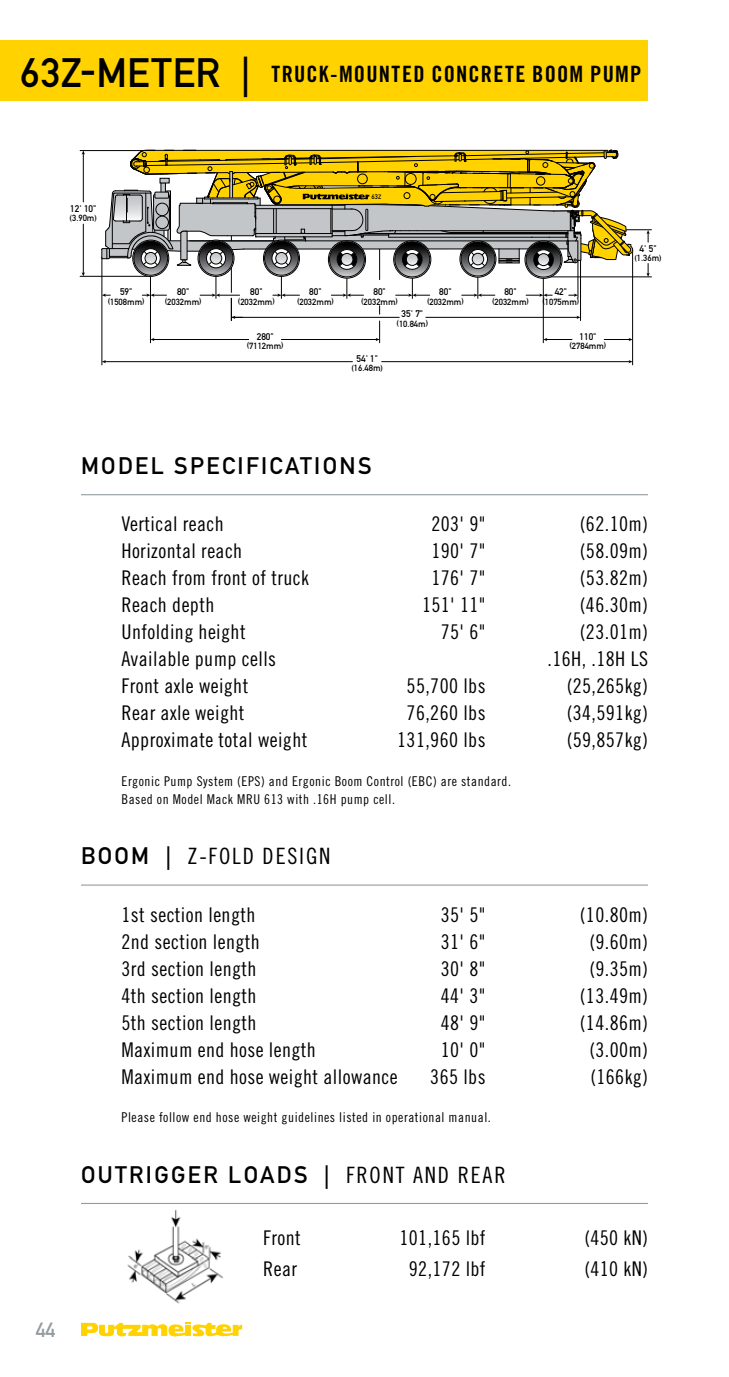
<style>
.page{position:relative;width:729px;height:1377px;background:#fff}
.page>*{position:absolute;margin:0;border:0;box-sizing:border-box;transform-origin:0 0}
.t1{font:23.62px "DIN Mittelschrift";letter-spacing:.1em;color:#000}
.t2{font:22.5px "Trade Gothic Bold Cond Twenty";letter-spacing:.055em;color:#000}
.t3{font:22.5px "Trade Gothic Cond Eighteen";letter-spacing:.08em;color:#000}
.t4{font:20.25px "Trade Gothic Cond Eighteen";letter-spacing:.02em;color:#000}
.t5{font:20.25px "DIN Mittelschrift";color:#949ca1}
.t6{font:13.5px/18px "Trade Gothic Cond Eighteen";letter-spacing:.04em;color:#000}
.t7{font:9.67px "DIN Mittelschrift Std";color:#000}
.t8{font:8.78px "DIN Mittelschrift Std";color:#000}
.t9{font:6.75px "DIN Mittelschrift Std";color:#000}
.s1{font-family:"DIN Mittelschrift";font-size:40.5px}
.s2{font-size:6.3px}
.s3{font-family:"DIN Mittelschrift";font-size:23.62px}
.s4{font-family:"Trade Gothic Cond Eighteen";font-size:22.5px}
</style>
<div class="page">
<svg style="left:81px;top:1322px;width:161px;height:15px"></svg>
<div style="left:0;top:40px;width:648px;height:61px;background:#ffd200"></div>
<hr style="left:105px;top:361px;width:247px;height:1px;background:#000">
<hr style="left:382px;top:361px;width:248px;height:1px;background:#000">
<hr style="left:102px;top:257px;width:1px;height:108px;background:#000">
<hr style="left:632px;top:250px;width:1px;height:115px;background:#000">
<hr style="left:83px;top:153px;width:1px;height:49px;background:#000">
<svg style="left:82px;top:151px;width:3px;height:4px"></svg>
<hr style="left:83px;top:224px;width:1px;height:49px;background:#000">
<svg style="left:82px;top:272px;width:3px;height:4px"></svg>
<hr style="left:80px;top:150px;width:66px;height:1px;background:#000">
<hr style="left:80px;top:276px;width:71px;height:1px;background:#000">
<svg style="left:101px;top:150px;width:550px;height:193px"></svg>
<img style="left:127px;top:1209px;width:96px;height:95px">
<hr style="left:81px;top:494px;width:567px;height:1px;background:#949ca1">
<hr style="left:81px;top:885px;width:567px;height:1px;background:#949ca1">
<hr style="left:81px;top:1203px;width:567px;height:1px;background:#949ca1">
<p class="t2" style="left:20px;top:60px;width:623px"><span class="s1">63Z-METER |</span> TRUCK-MOUNTED CONCRETE BOOM PUMP</p>
<p class="t7" style="left:70px;top:203px;width:28px">12' 10"</p>
<p class="t8" style="left:70px;top:213px;width:29px">(3.90m)</p>
<p class="t7" style="left:120px;top:286px;width:14px">59"</p>
<p class="t8" style="left:108px;top:297px;width:38px">(1508mm)</p>
<p class="t7" style="left:177px;top:286px;width:14px">80"</p>
<p class="t8" style="left:165px;top:297px;width:38px">(2032mm)</p>
<p class="t9" style="left:372px;top:193px;width:11px">63<span class="s2">Z</span></p>
<p class="t7" style="left:250px;top:286px;width:14px">80"</p>
<p class="t8" style="left:238px;top:297px;width:38px">(2032mm)</p>
<p class="t7" style="left:257px;top:330px;width:18px">280"</p>
<p class="t8" style="left:247px;top:341px;width:38px">(7112mm)</p>
<p class="t7" style="left:309px;top:286px;width:14px">80"</p>
<p class="t8" style="left:297px;top:297px;width:38px">(2032mm)</p>
<p class="t7" style="left:373px;top:286px;width:14px">80"</p>
<p class="t8" style="left:361px;top:297px;width:38px">(2032mm)</p>
<p class="t7" style="left:439px;top:286px;width:14px">80"</p>
<p class="t8" style="left:427px;top:297px;width:38px">(2032mm)</p>
<p class="t7" style="left:356px;top:353px;width:23px">54' 1"</p>
<p class="t8" style="left:351px;top:363px;width:33px">(16.48m)</p>
<p class="t7" style="left:402px;top:308px;width:23px">35' 7"</p>
<p class="t8" style="left:397px;top:319px;width:33px">(10.84m)</p>
<p class="t7" style="left:504px;top:286px;width:14px">80"</p>
<p class="t8" style="left:492px;top:297px;width:38px">(2032mm)</p>
<p class="t7" style="left:555px;top:286px;width:14px">42"</p>
<p class="t8" style="left:542px;top:297px;width:38px">(1075mm)</p>
<p class="t7" style="left:579px;top:330px;width:18px">110"</p>
<p class="t8" style="left:569px;top:341px;width:38px">(2784mm)</p>
<p class="t7" style="left:640px;top:243px;width:18px">4' 5"</p>
<p class="t8" style="left:634px;top:253px;width:29px">(1.36m)</p>
<p class="t1" style="left:81px;top:452px;width:292px">MODEL SPECIFICATIONS</p>
<p class="t4" style="left:122px;top:512px;width:104px">Vertical reach</p>
<p class="t4" style="left:431px;top:512px;width:56px">203' 9"</p>
<p class="t4" style="left:580px;top:512px;width:70px">(62.10m)</p>
<p class="t4" style="left:122px;top:539px;width:122px">Horizontal reach</p>
<p class="t4" style="left:431px;top:539px;width:56px">190' 7"</p>
<p class="t4" style="left:580px;top:539px;width:70px">(58.09m)</p>
<p class="t4" style="left:122px;top:566px;width:189px">Reach from front of truck</p>
<p class="t4" style="left:431px;top:566px;width:56px">176' 7"</p>
<p class="t4" style="left:580px;top:566px;width:70px">(53.82m)</p>
<p class="t4" style="left:122px;top:593px;width:94px">Reach depth</p>
<p class="t4" style="left:422px;top:593px;width:65px">151' 11"</p>
<p class="t4" style="left:580px;top:593px;width:70px">(46.30m)</p>
<p class="t4" style="left:122px;top:620px;width:126px">Unfolding height</p>
<p class="t4" style="left:441px;top:620px;width:46px">75' 6"</p>
<p class="t4" style="left:580px;top:620px;width:70px">(23.01m)</p>
<p class="t4" style="left:122px;top:647px;width:156px">Available pump cells</p>
<p class="t4" style="left:548px;top:647px;width:102px">.16H, .18H LS</p>
<p class="t4" style="left:122px;top:674px;width:128px">Front axle weight</p>
<p class="t4" style="left:407px;top:674px;width:80px">55,700 lbs</p>
<p class="t4" style="left:567px;top:674px;width:83px">(25,265kg)</p>
<p class="t4" style="left:122px;top:701px;width:125px">Rear axle weight</p>
<p class="t4" style="left:407px;top:701px;width:80px">76,260 lbs</p>
<p class="t4" style="left:567px;top:701px;width:83px">(34,591kg)</p>
<p class="t4" style="left:122px;top:728px;width:187px">Approximate total weight</p>
<p class="t4" style="left:397px;top:728px;width:90px">131,960 lbs</p>
<p class="t4" style="left:567px;top:728px;width:83px">(59,857kg)</p>
<p class="t6" style="left:122px;top:772px;width:391px">Ergonic Pump System (EPS) and Ergonic Boom Control (EBC) are standard.<br>Based on Model Mack MRU 613 with .16H pump cell.</p>
<p class="t3" style="left:81px;top:843px;width:251px"><span class="s3">BOOM |</span> Z-FOLD DESIGN</p>
<p class="t4" style="left:122px;top:902px;width:135px">1st section length</p>
<p class="t4" style="left:441px;top:902px;width:46px">35' 5"</p>
<p class="t4" style="left:580px;top:902px;width:70px">(10.80m)</p>
<p class="t4" style="left:122px;top:929px;width:140px">2nd section length</p>
<p class="t4" style="left:441px;top:929px;width:46px">31' 6"</p>
<p class="t4" style="left:589px;top:929px;width:60px">(9.60m)</p>
<p class="t4" style="left:122px;top:956px;width:137px">3rd section length</p>
<p class="t4" style="left:441px;top:956px;width:46px">30' 8"</p>
<p class="t4" style="left:589px;top:956px;width:60px">(9.35m)</p>
<p class="t4" style="left:122px;top:983px;width:137px">4th section length</p>
<p class="t4" style="left:441px;top:983px;width:46px">44' 3"</p>
<p class="t4" style="left:580px;top:983px;width:70px">(13.49m)</p>
<p class="t4" style="left:122px;top:1010px;width:137px">5th section length</p>
<p class="t4" style="left:441px;top:1010px;width:46px">48' 9"</p>
<p class="t4" style="left:580px;top:1010px;width:70px">(14.86m)</p>
<p class="t4" style="left:122px;top:1037px;width:196px">Maximum end hose length</p>
<p class="t4" style="left:441px;top:1037px;width:46px">10' 0"</p>
<p class="t4" style="left:589px;top:1037px;width:60px">(3.00m)</p>
<p class="t4" style="left:122px;top:1064px;width:278px">Maximum end hose weight allowance</p>
<p class="t4" style="left:430px;top:1064px;width:57px">365 lbs</p>
<p class="t4" style="left:590px;top:1064px;width:59px">(166kg)</p>
<p class="t6" style="left:122px;top:1108px;width:371px">Please follow end hose weight guidelines listed in operational manual.</p>
<p class="t1" style="left:81px;top:1161px;width:426px">OUTRIGGER LOADS | <span class="s4">FRONT AND REAR</span></p>
<p class="t5" style="left:36px;top:1318px;width:21px">44</p>
<p class="t4" style="left:263px;top:1225px;width:39px">Front</p>
<p class="t4" style="left:399px;top:1225px;width:88px">101,165 lbf</p>
<p class="t4" style="left:584px;top:1225px;width:65px">(450 kN)</p>
<p class="t4" style="left:263px;top:1257px;width:35px">Rear</p>
<p class="t4" style="left:409px;top:1257px;width:78px">92,172 lbf</p>
<p class="t4" style="left:584px;top:1257px;width:65px">(410 kN)</p>
</div>
